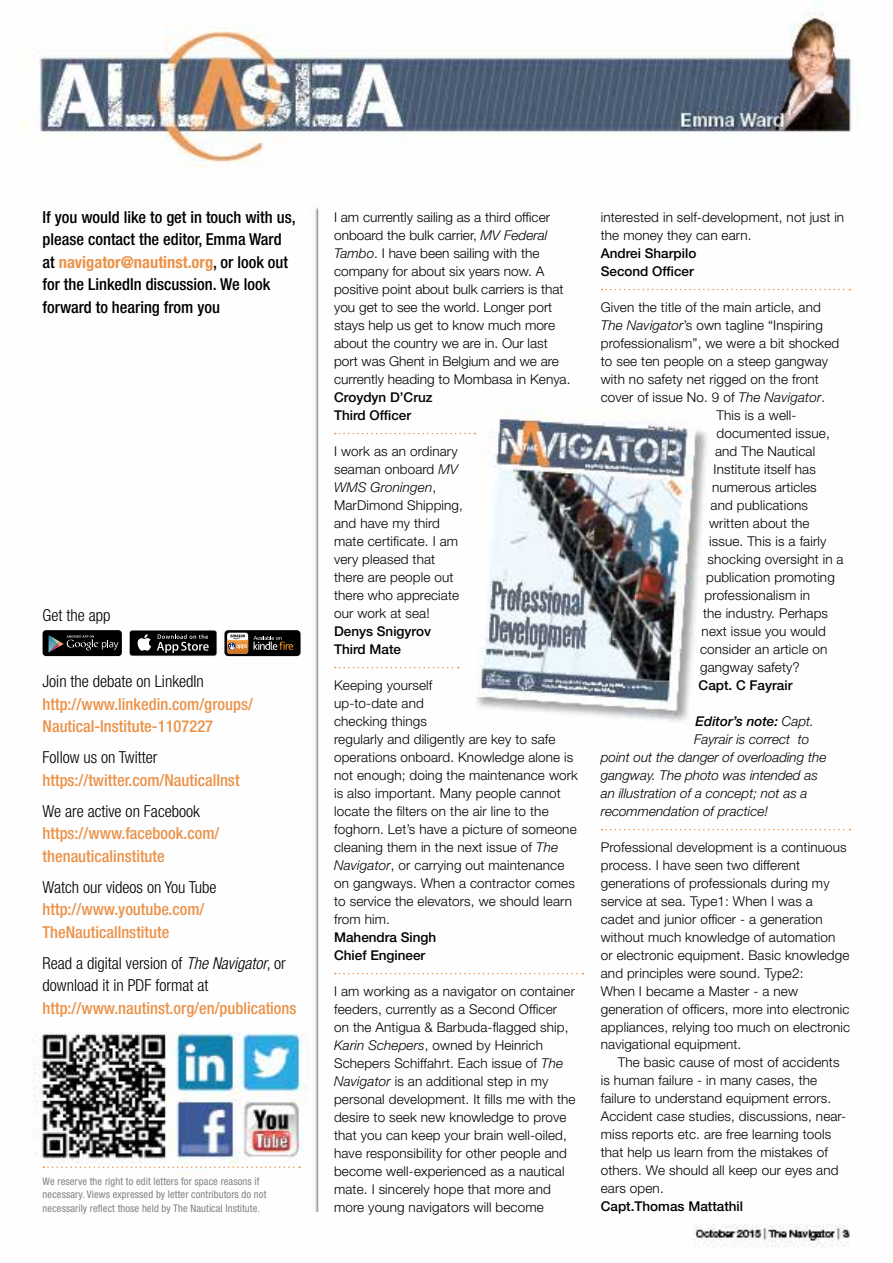
<style>
.page{position:relative;width:893px;height:1263px;background:#fff}
.page>*{position:absolute;margin:0;border:0;box-sizing:border-box;transform-origin:0 0}
.t1{font:500 condensed 16.5px/22.5px "Helvetica Neue LT Std";color:#eb9249}
.t2{font:300 condensed 16.5px/22.5px "Helvetica Neue LT Std";color:#000}
.t3{font:500 condensed 16.5px/22.5px "Helvetica Neue LT Std";color:#000}
.t4{font:300 13.5px/18px "Helvetica Neue LT Std";letter-spacing:.01em;color:#000}
.t5{font:italic 300 13.5px "Helvetica Neue LT Std";color:#000}
.t6{font:500 13.5px/18px "Helvetica Neue LT Std";color:#000}
.t7{font:italic 500 13.5px "Helvetica Neue LT Std";color:#000}
.t8{font:condensed 10.5px/13.5px "Helvetica Neue LT Std";letter-spacing:.01em;color:#808285}
.s1{font-weight:700;color:#eb9249}
.s2{font-style:italic}
.s3{font-weight:300}
</style>
<div class="page">
<img style="left:21px;top:0;width:840px;height:1248px">
<svg style="left:335px;top:433px;width:140px;height:1px"></svg>
<svg style="left:335px;top:667px;width:124px;height:1px"></svg>
<svg style="left:335px;top:973px;width:248px;height:1px"></svg>
<svg style="left:601px;top:289px;width:249px;height:1px"></svg>
<svg style="left:601px;top:829px;width:249px;height:1px"></svg>
<svg style="left:129px;top:630px;width:88px;height:26px"></svg>
<div style="left:130px;top:631px;width:86px;height:24px;background:#000;border-radius:2px"></div>
<svg style="left:137px;top:634px;width:14px;height:17px"></svg>
<svg style="left:157px;top:634px;width:52px;height:19px"></svg>
<div style="left:43px;top:630px;width:79px;height:26px;background:#000;border-radius:4px"></div>
<svg style="left:49px;top:635px;width:69px;height:17px"></svg>
<div style="left:224px;top:630px;width:77px;height:26px;background:#000;border-radius:4px"></div>
<svg style="left:227px;top:633px;width:21px;height:21px"></svg>
<svg style="left:254px;top:636px;width:39px;height:14px"></svg>
<svg style="left:43px;top:1166px;width:257px;height:2px"></svg>
<p class="t3" style="left:43px;top:205px;width:255px">If you would like to get in touch with us, please contact the editor, Emma Ward at <span class="s1">navigator@nautinst.org</span>, or look out for the LinkedIn discussion. We look forward to hearing from you</p>
<p class="t2" style="left:43px;top:604px;width:69px">Get the app</p>
<p class="t2" style="left:43px;top:670px;width:163px">Join the debate on LinkedIn</p>
<p class="t1" style="left:43px;top:692px;width:212px">http://www.linkedin.com/groups/<br>Nautical-Institute-1107227</p>
<p class="t2" style="left:43px;top:746px;width:116px">Follow us on Twitter</p>
<p class="t1" style="left:43px;top:768px;width:199px">https://twitter.com/NauticalInst</p>
<p class="t2" style="left:43px;top:799px;width:159px">We are active on Facebook</p>
<p class="t1" style="left:43px;top:822px;width:178px">https://www.facebook.com/ thenauticalinstitute</p>
<p class="t2" style="left:43px;top:875px;width:176px">Watch our videos on You Tube</p>
<p class="t1" style="left:43px;top:898px;width:163px">http://www.youtube.com/<br>TheNauticalInstitute</p>
<p class="t2" style="left:43px;top:951px;width:245px">Read a digital version of <span class="s2">The Navigator</span>, or download it in PDF format at</p>
<p class="t1" style="left:43px;top:996px;width:255px">http://www.nautinst.org/en/publications</p>
<p class="t8" style="left:43px;top:1174px;width:225px">We reserve the right to edit letters for space reasons if necessary. Views expressed by letter contributors do not necessarily reflect those held by The Nautical Institute.</p>
<p class="t4" style="left:334px;top:207px;width:238px">I am currently sailing as a third officer onboard the bulk carrier, <span class="s2">MV Federal Tambo</span>. I have been sailing with the company for about six years now. A positive point about bulk carriers is that you get to see the world. Longer port stays help us get to know much more about the country we are in. Our last port was Ghent in Belgium and we are currently heading to Mombasa in Kenya.</p>
<p class="t6" style="left:334px;top:388px;width:100px">Croydyn D’Cruz<br>Third Officer</p>
<p class="t4" style="left:334px;top:441px;width:130px">I work as an ordinary seaman onboard <span class="s2">MV<br>WMS Groningen</span>,<br>MarDimond Shipping, and have my third mate certificate. I am very pleased that there are people out there who appreciate our work at sea!</p>
<p class="t6" style="left:334px;top:622px;width:99px">Denys Snigyrov<br>Third Mate</p>
<p class="t4" style="left:334px;top:675px;width:245px">Keeping yourself<br>up-to-date and<br>checking things<br>regularly and diligently are key to safe operations onboard. Knowledge alone is not enough; doing the maintenance work is also important. Many people cannot locate the filters on the air line to the foghorn. Let’s have a picture of someone cleaning them in the next issue of <span class="s2">The<br>Navigator</span>, or carrying out maintenance on gangways. When a contractor comes to service the elevators, we should learn from him.</p>
<p class="t6" style="left:334px;top:927px;width:104px">Mahendra Singh<br>Chief Engineer</p>
<p class="t4" style="left:334px;top:981px;width:243px">I am working as a navigator on container feeders, currently as a Second Officer<br>on the Antigua &amp; Barbuda-flagged ship, <span class="s2">Karin Schepers</span>, owned by Heinrich Schepers Schiffahrt. Each issue of <span class="s2">The Navigator</span> is an additional step in my personal development. It fills me with the desire to seek new knowledge to prove that you can keep your brain well-oiled, have responsibility for other people and become well-experienced as a nautical mate. I sincerely hope that more and more young navigators will become</p>
<p class="t4" style="left:601px;top:207px;width:245px">interested in self-development, not just in the money they can earn.</p>
<p class="t6" style="left:601px;top:244px;width:97px">Andrei Sharpilo<br>Second Officer</p>
<p class="t4" style="left:601px;top:297px;width:222px">Given the title of the main article, and</p>
<p class="t4" style="left:601px;top:315px;width:224px"><span class="s2">The Navigator</span>’s own tagline “Inspiring</p>
<p class="t4" style="left:601px;top:333px;width:240px">professionalism”, we were a bit shocked</p>
<p class="t4" style="left:601px;top:351px;width:229px">to see ten people on a steep gangway</p>
<p class="t4" style="left:601px;top:369px;width:220px">with no safety net rigged on the front</p>
<p class="t4" style="left:601px;top:387px;width:226px">cover of issue No. 9 of <span class="s2">The Navigator</span>.</p>
<p class="t4" style="left:717px;top:405px;width:81px">This is a well-</p>
<p class="t4" style="left:717px;top:423px;width:115px">documented issue,</p>
<p class="t4" style="left:715px;top:441px;width:102px">and The Nautical</p>
<p class="t4" style="left:714px;top:459px;width:104px">Institute itself has</p>
<p class="t4" style="left:712px;top:477px;width:106px">numerous articles</p>
<p class="t4" style="left:711px;top:495px;width:99px">and publications</p>
<p class="t4" style="left:709px;top:513px;width:102px">written about the</p>
<p class="t4" style="left:709px;top:531px;width:119px">issue. This is a fairly</p>
<p class="t4" style="left:708px;top:549px;width:137px">shocking oversight in a</p>
<p class="t4" style="left:706px;top:567px;width:130px">publication promoting</p>
<p class="t4" style="left:705px;top:585px;width:107px">professionalism in</p>
<p class="t4" style="left:703px;top:603px;width:126px">the industry. Perhaps</p>
<p class="t4" style="left:702px;top:621px;width:126px">next issue you would</p>
<p class="t4" style="left:700px;top:639px;width:129px">consider an article on</p>
<p class="t4" style="left:700px;top:657px;width:101px">gangway safety?</p>
<p class="t6" style="left:699px;top:675px;width:95px">Capt. C Fayrair</p>
<p class="t7" style="left:696px;top:713px;width:120px">Editor’s note: <span class="s3">Capt.</span></p>
<p class="t5" style="left:694px;top:731px;width:117px">Fayrair is correct to</p>
<p class="t5" style="left:601px;top:749px;width:227px">point out the danger of overloading the</p>
<p class="t5" style="left:601px;top:767px;width:219px">gangway. The photo was intended as</p>
<p class="t5" style="left:601px;top:785px;width:208px">an illustration of a concept; not as a</p>
<p class="t5" style="left:601px;top:803px;width:169px">recommendation of practice!</p>
<p class="t4" style="left:601px;top:837px;width:251px">Professional development is a continuous process. I have seen two different generations of professionals during my service at sea. Type1: When I was a<br>cadet and junior officer - a generation without much knowledge of automation or electronic equipment. Basic knowledge and principles were sound. Type2:<br>When I became a Master - a new generation of officers, more into electronic appliances, relying too much on electronic navigational equipment.</p>
<p class="t4" style="left:601px;top:1053px;width:247px;text-indent:17px">The basic cause of most of accidents is human failure - in many cases, the failure to understand equipment errors.<br>Accident case studies, discussions, near&shy;miss reports etc. are free learning tools that help us learn from the mistakes of others. We should all keep our eyes and ears open.</p>
<p class="t6" style="left:601px;top:1197px;width:144px">Capt.Thomas Mattathil</p>
</div>
